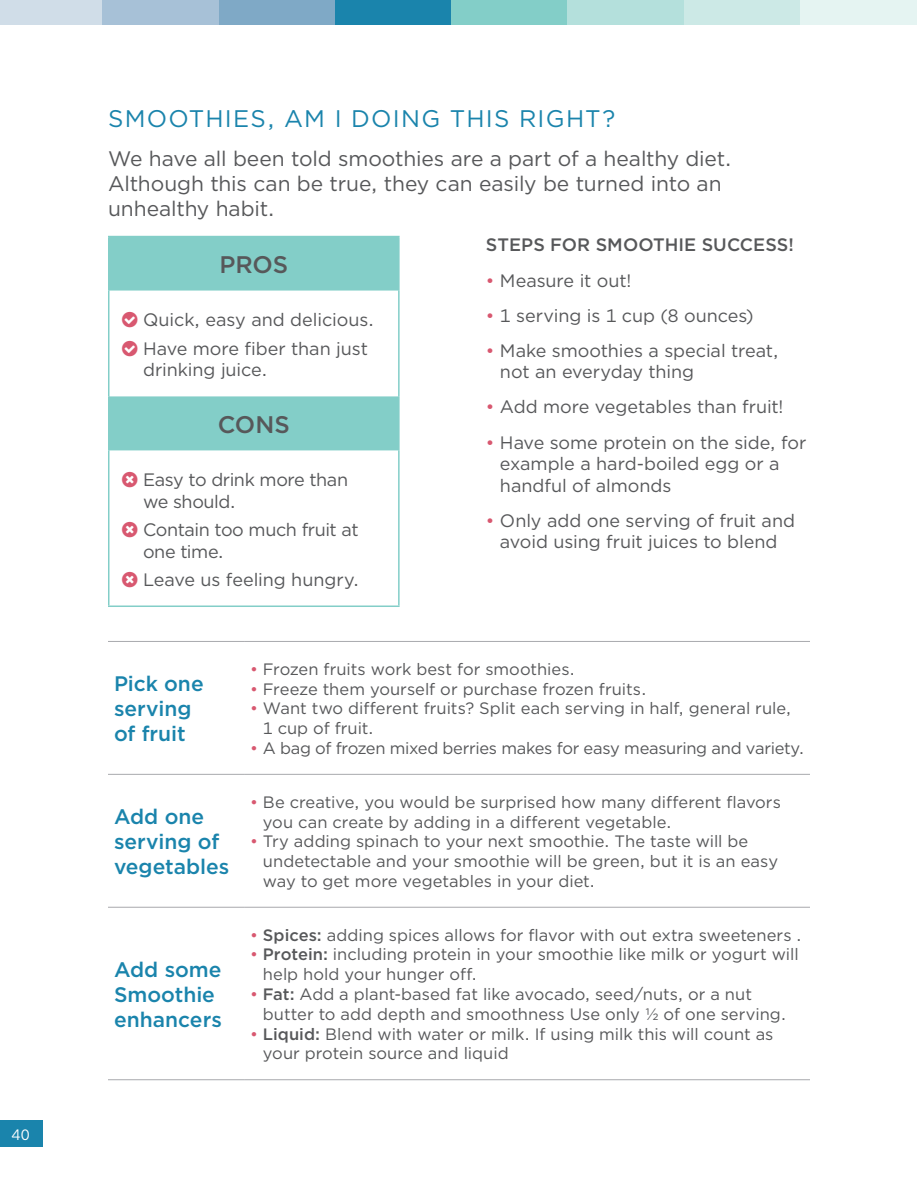
<style>
.page{position:relative;width:918px;height:1188px;background:#fff}
.page>*{position:absolute;margin:0;border:0;box-sizing:border-box;transform-origin:0 0}
.t1{font:24px "Gotham";letter-spacing:.05em;color:#1a84ac}
.t2{font:500 24px "Gotham";letter-spacing:-.005em;color:#57585a}
.t3{font:21px/25.2px "Gotham";letter-spacing:-.005em;color:#57585a}
.t4{font:500 21px/25.2px "Gotham";color:#1a84ac}
.t5{font:18px/21.6px "Gotham";letter-spacing:-.005em;color:#57585a}
.t6{font:18px/21.6px "Gotham";letter-spacing:-.025em;color:#57585a}
.t7{font:500 18px "Gotham";color:#57585a}
.t8{font:16.5px/19.8px "Gotham";color:#57585a}
.t9{font:16.5px "Gotham";letter-spacing:-.02em;color:#57585a}
.t10{font:15px "Gotham";color:#fff}
.s1{color:#d85870}
.s2{font-weight:500}
</style>
<div class="page">
<div style="left:0;top:0;width:103px;height:26px;background:#d0dde8"></div>
<div style="left:103px;top:0;width:116px;height:26px;background:#a7c1d7"></div>
<div style="left:219px;top:0;width:116px;height:26px;background:#7fa9c6"></div>
<div style="left:335px;top:0;width:117px;height:26px;background:#1a84ac"></div>
<div style="left:452px;top:0;width:116px;height:26px;background:#83cec8"></div>
<div style="left:568px;top:0;width:116px;height:26px;background:#b4e0dc"></div>
<div style="left:684px;top:0;width:116px;height:26px;background:#cce9e6"></div>
<div style="left:800px;top:0;width:116px;height:26px;background:#e5f4f2"></div>
<div style="left:0;top:1120px;width:43px;height:28px;background:#1a84ac"></div>
<svg style="left:110px;top:237px;width:288px;height:213px;fill:#83cec8"></svg>
<hr style="left:108px;top:237px;width:2px;height:54px;background:#83cec8">
<hr style="left:108px;top:236px;width:292px;height:1px;background:#83cec8">
<hr style="left:398px;top:237px;width:2px;height:54px;background:#83cec8">
<hr style="left:108px;top:291px;width:2px;height:105px;background:#83cec8">
<hr style="left:398px;top:291px;width:2px;height:105px;background:#83cec8">
<hr style="left:108px;top:396px;width:2px;height:54px;background:#83cec8">
<hr style="left:398px;top:396px;width:2px;height:54px;background:#83cec8">
<hr style="left:108px;top:450px;width:2px;height:156px;background:#83cec8">
<hr style="left:398px;top:450px;width:2px;height:156px;background:#83cec8">
<hr style="left:108px;top:606px;width:292px;height:1px;background:#83cec8">
<hr style="left:108px;top:641px;width:136px;height:1px;background:#a8a9ad">
<hr style="left:244px;top:641px;width:566px;height:1px;background:#a8a9ad">
<hr style="left:108px;top:774px;width:136px;height:1px;background:#a8a9ad">
<hr style="left:244px;top:774px;width:566px;height:1px;background:#a8a9ad">
<hr style="left:108px;top:907px;width:136px;height:1px;background:#a8a9ad">
<hr style="left:244px;top:907px;width:566px;height:1px;background:#a8a9ad">
<hr style="left:108px;top:1079px;width:136px;height:1px;background:#a8a9ad">
<hr style="left:244px;top:1079px;width:566px;height:1px;background:#a8a9ad">
<svg style="left:122px;top:312px;width:16px;height:15px"></svg>
<svg style="left:122px;top:340px;width:16px;height:16px"></svg>
<p class="t10" style="left:11px;top:1125px;width:20px">40</p>
<h1 class="t1" style="left:108px;top:103px;width:509px">SMOOTHIES, AM I DOING THIS RIGHT?</h1>
<p class="t3" style="left:108px;top:145px;width:625px">We have all been told smoothies are a part of a healthy diet.<br>Although this can be true, they can easily be turned into an unhealthy habit.</p>
<h1 class="t2" style="left:219px;top:249px;width:70px">PROS</h1>
<p class="t5" style="left:143px;top:305px;width:232px;line-height:28.3px">Quick, easy and delicious.<br>Have more fiber than just</p>
<p class="t5" style="left:143px;top:359px;width:126px">drinking juice.</p>
<h1 class="t2" style="left:218px;top:409px;width:74px">CONS</h1>
<p class="t6" style="left:143px;top:469px;width:207px">Easy to drink more than we should.</p>
<p class="t6" style="left:143px;top:519px;width:217px">Contain too much fruit at one time.</p>
<p class="t5" style="left:143px;top:568px;width:217px">Leave us feeling hungry.</p>
<p class="t7" style="left:486px;top:233px;width:309px">STEPS FOR SMOOTHIE SUCCESS!</p>
<p class="t5" style="left:486px;top:269px;width:147px"><span class="s1">•</span> Measure it out!</p>
<p class="t5" style="left:486px;top:304px;width:269px"><span class="s1">•</span> 1 serving is 1 cup (8 ounces)</p>
<p class="t5" style="left:500px;top:339px;width:280px;text-indent:-14px"><span class="s1">•</span> Make smoothies a special treat, not an everyday thing</p>
<p class="t5" style="left:486px;top:396px;width:299px"><span class="s1">•</span> Add more vegetables than fruit!</p>
<p class="t5" style="left:500px;top:431px;width:308px;text-indent:-14px"><span class="s1">•</span> Have some protein on the side, for example a hard-boiled egg or a handful of almonds</p>
<p class="t5" style="left:486px;top:509px;width:311px;text-align:center"><span class="s1">•</span> Only add one serving of fruit and avoid using fruit juices to blend</p>
<p class="t4" style="left:114px;top:671px;width:91px">Pick one serving of fruit</p>
<p class="t4" style="left:114px;top:804px;width:117px">Add one serving of vegetables</p>
<p class="t4" style="left:114px;top:956px;width:109px">Add some<br>Smoothie enhancers</p>
<p class="t8" style="left:250px;top:659px;width:326px"><span class="s1">•</span> Frozen fruits work best for smoothies.</p>
<p class="t8" style="left:250px;top:679px;width:398px"><span class="s1">•</span> Freeze them yourself or purchase frozen fruits.</p>
<p class="t8" style="left:263px;top:698px;width:530px;text-indent:-13px"><span class="s1">•</span> Want two different fruits? Split each serving in half, general rule,<br>1 cup of fruit.</p>
<p class="t9" style="left:250px;top:738px;width:555px"><span class="s1">•</span> A bag of frozen mixed berries makes for easy measuring and variety.</p>
<p class="t8" style="left:263px;top:792px;width:520px;text-indent:-13px"><span class="s1">•</span> Be creative, you would be surprised how many different flavors you can create by adding in a different vegetable.</p>
<p class="t8" style="left:263px;top:831px;width:517px;text-indent:-13px"><span class="s1">•</span> Try adding spinach to your next smoothie. The taste will be undetectable and your smoothie will be green, but it is an easy way to get more vegetables in your diet.</p>
<p class="t8" style="left:250px;top:925px;width:553px"><span class="s1">•</span> <span class="s2">Spices:</span> adding spices allows for flavor with out extra sweeteners .</p>
<p class="t8" style="left:263px;top:944px;width:537px;text-indent:-13px"><span class="s1">•</span> <span class="s2">Protein:</span> including protein in your smoothie like milk or yogurt will help hold your hunger off.</p>
<p class="t8" style="left:263px;top:984px;width:525px;text-indent:-13px"><span class="s1">•</span> <span class="s2">Fat:</span> Add a plant-based fat like avocado, seed/nuts, or a nut butter to add depth and smoothness Use only ½ of one serving.</p>
<p class="t8" style="left:263px;top:1024px;width:512px;text-indent:-13px"><span class="s1">•</span> <span class="s2">Liquid:</span> Blend with water or milk. If using milk this will count as your protein source and liquid</p>
</div>
